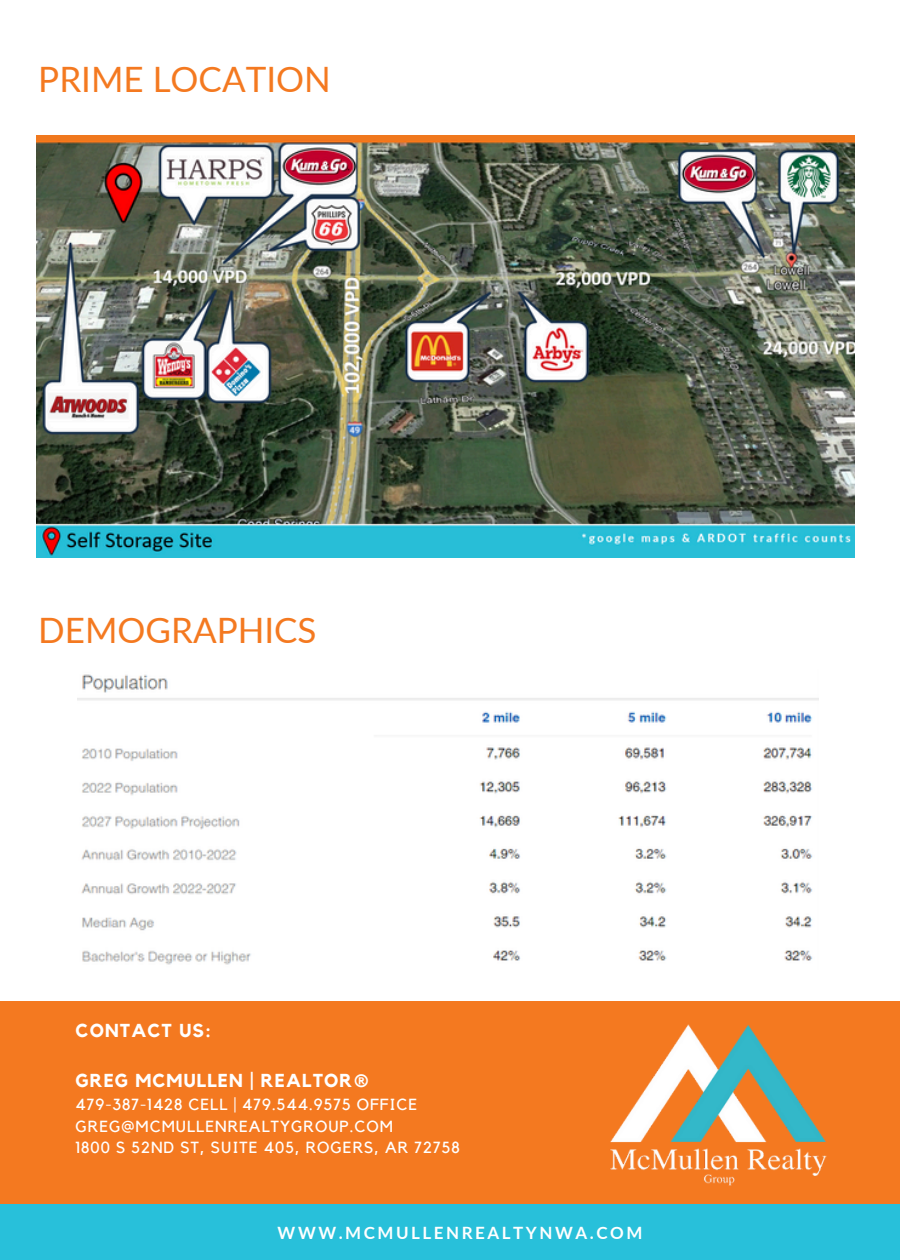
<style>
.page{position:relative;width:900px;height:1260px;background:#fff}
.page>*{position:absolute;margin:0;border:0;box-sizing:border-box;transform-origin:0 0}
.t1{font:35px "Lato";color:#f47920}
.t2{font:700 18.75px "Kollektif";letter-spacing:.06em;color:#fff}
.t3{font:700 17px "Lato";letter-spacing:.15em;color:#fff}
.t4{font:16px/21.5px "Kollektif";letter-spacing:.06em;color:#fff}
</style>
<div class="page">
<div style="left:0;top:1001px;width:900px;height:207px;background:#f47920"></div>
<div style="left:0;top:1204px;width:900px;height:56px;background:#28c0da"></div>
<img style="left:610px;top:1024px;width:217px;height:162px">
<img style="left:78px;top:674px;width:740px;height:291px">
<img style="left:37px;top:136px;width:817px;height:422px">
<h2 class="t1" style="left:38px;top:57px;width:294px">PRIME LOCATION</h2>
<p class="t1" style="left:38px;top:609px;width:280px">DEMOGRAPHICS</p>
<p class="t2" style="left:76px;top:1021px;width:137px">CONTACT US:</p>
<h2 class="t2" style="left:76px;top:1072px;width:295px">GREG MCMULLEN | REALTOR®</h2>
<p class="t4" style="left:76px;top:1094px;width:343px">479-387-1428 CELL | 479.544.9575 OFFICE<br>GREG@MCMULLENREALTYGROUP.COM</p>
<p class="t4" style="left:76px;top:1137px;width:386px">1800 S 52ND ST, SUITE 405, ROGERS, AR 72758</p>
<p class="t3" style="left:278px;top:1222px;width:366px">WWW.MCMULLENREALTYNWA.COM</p>
</div>
